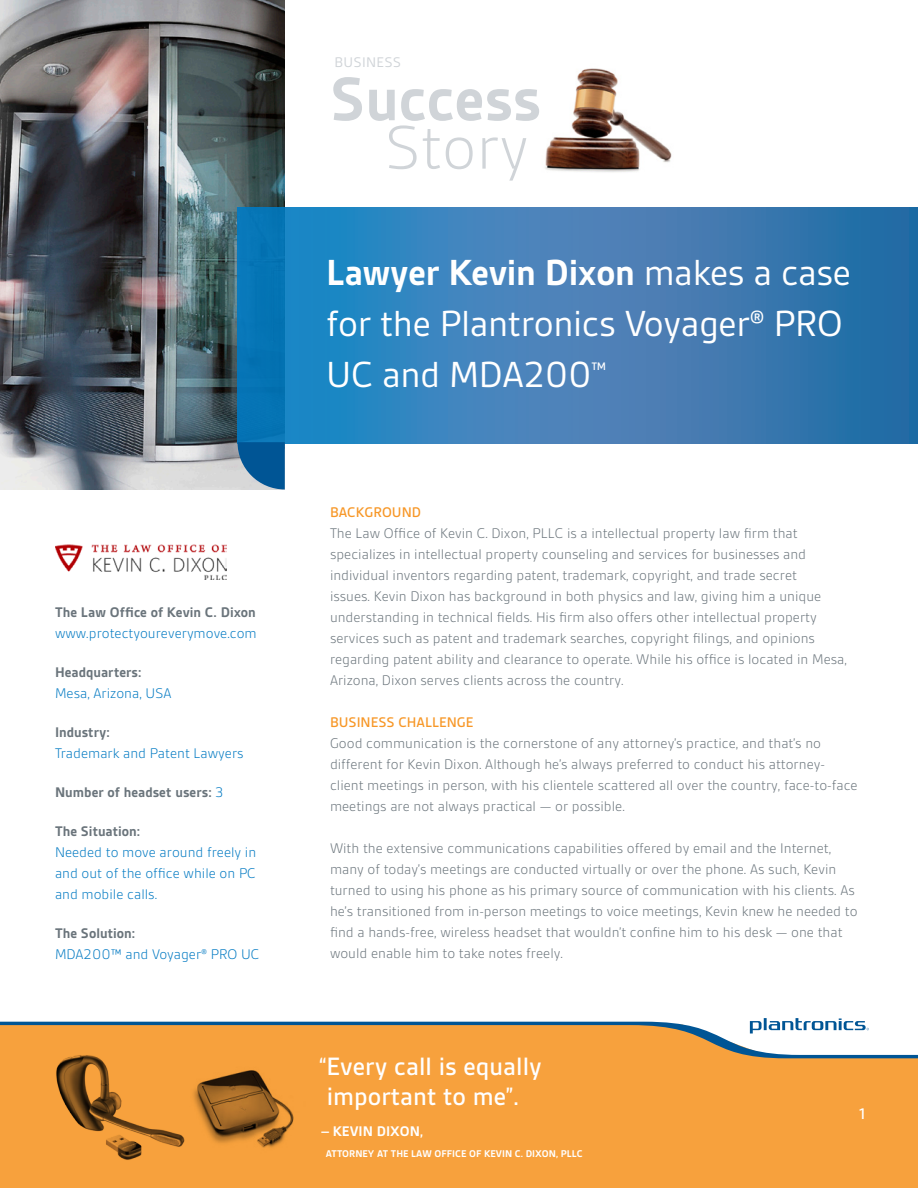
<style>
.page{position:relative;width:918px;height:1188px;background:#fff}
.page>*{position:absolute;margin:0;border:0;box-sizing:border-box;transform-origin:0 0}
.t1{font:700 66px "Gesta";color:#d0d4d8}
.t2{font:300 66px "Gesta";color:#d0d4d8}
.t3{font:39px/51px "Gesta";letter-spacing:-.01em;color:#fff}
.t4{font:500 27px/30px "Gesta";color:#fff}
.t5{font:500 16.5px "Gesta";color:#fff}
.t6{font:300 15px/21px "Gesta";color:#6a747b}
.t7{font:300 15px/21px "Gesta";color:#0079c2}
.t8{font:700 15px "Gesta";color:#6a747b}
.t9{font:500 15px "Gesta";color:#f79727}
.t10{font:700 15px "Gesta";color:#fff}
.t11{font:15px "Gesta";letter-spacing:.02em;color:#d0d4d8}
.t12{font:700 10.5px "Gesta";color:#fff}
.s1{font-weight:300;color:#0079c2}
.s2{font-weight:700;color:#6a747b}
.s3{font-weight:700}
</style>
<div class="page">
<img style="left:0;top:0;width:285px;height:489px">
<div style="left:0;top:1058px;width:918px;height:130px;background:#f7a13d"></div>
<svg style="left:237px;top:207px;width:681px;height:237px;background:#347db6"></svg>
<svg style="left:238px;top:442px;width:47px;height:47px;background:#2b6fa2"></svg>
<img style="left:545px;top:68px;width:127px;height:104px">
<div style="left:168px;top:1044px;width:156px;height:122px;background:#f7a13d"></div>
<img style="left:218px;top:1070px;width:76px;height:78px">
<svg style="left:0;top:1018px;width:918px;height:40px"></svg>
<img style="left:55px;top:545px;width:172px;height:34px">
<img style="left:19px;top:1029px;width:199px;height:159px">
<p class="t8" style="left:55px;top:604px;width:202px">The Law Office of Kevin C. Dixon</p>
<p class="t7" style="left:55px;top:622px;width:203px">www.protectyoureverymove.com</p>
<p class="t8" style="left:55px;top:664px;width:88px">Headquarters:</p>
<p class="t7" style="left:55px;top:682px;width:118px">Mesa, Arizona, USA</p>
<p class="t8" style="left:55px;top:724px;width:56px">Industry:</p>
<p class="t7" style="left:55px;top:742px;width:190px">Trademark and Patent Lawyers</p>
<p class="t8" style="left:55px;top:784px;width:170px">Number of headset users: <span class="s1">3</span></p>
<p class="t7" style="left:55px;top:820px;width:203px"><span class="s2">The Situation:<br></span>Needed to move around freely in and out of the office while on PC and mobile calls.</p>
<p class="t8" style="left:55px;top:925px;width:82px">The Solution:</p>
<p class="t7" style="left:55px;top:943px;width:206px">MDA200™ and Voyager® PRO UC</p>
<p class="t11" style="left:335px;top:54px;width:68px">BUSINESS</p>
<p class="t1" style="left:330px;top:65px;width:212px">Success</p>
<p class="t2" style="left:384px;top:114px;width:146px">Story</p>
<p class="t3" style="left:326px;top:247px;width:526px"><span class="s3">Lawyer Kevin Dixon</span> makes a case for the Plantronics Voyager® PRO<br>UC and MDA200<sup>™</sup></p>
<p class="t9" style="left:330px;top:504px;width:93px">BACKGROUND</p>
<p class="t6" style="left:330px;top:523px;width:518px">The Law Office of Kevin C. Dixon, PLLC is a intellectual property law firm that specializes in intellectual property counseling and services for businesses and individual inventors regarding patent, trademark, copyright, and trade secret<br>issues. Kevin Dixon has background in both physics and law, giving him a unique understanding in technical fields. His firm also offers other intellectual property services such as patent and trademark searches, copyright filings, and opinions regarding patent ability and clearance to operate. While his office is located in Mesa, Arizona, Dixon serves clients across the country.</p>
<p class="t9" style="left:330px;top:714px;width:145px">BUSINESS CHALLENGE</p>
<p class="t6" style="left:330px;top:733px;width:529px">Good communication is the cornerstone of any attorney’s practice, and that’s no different for Kevin Dixon. Although he’s always preferred to conduct his attorney&shy;client meetings in person, with his clientele scattered all over the country, face-to-face meetings are not always practical — or possible.</p>
<p class="t6" style="left:330px;top:838px;width:529px">With the extensive communications capabilities offered by email and the Internet, many of today’s meetings are conducted virtually or over the phone. As such, Kevin turned to using his phone as his primary source of communication with his clients. As he’s transitioned from in-person meetings to voice meetings, Kevin knew he needed to find a hands-free, wireless headset that wouldn’t confine him to his desk — one that would enable him to take notes freely.</p>
<p class="t4" style="left:319px;top:1051px;width:224px">“Every call is equally important to me”.</p>
<p class="t10" style="left:322px;top:1124px;width:103px">– KEVIN DIXON,</p>
<p class="t12" style="left:326px;top:1148px;width:258px">ATTORNEY AT THE LAW OFFICE OF KEVIN C. DIXON, PLLC</p>
<p class="t5" style="left:860px;top:1106px;width:8px">1</p>
</div>
